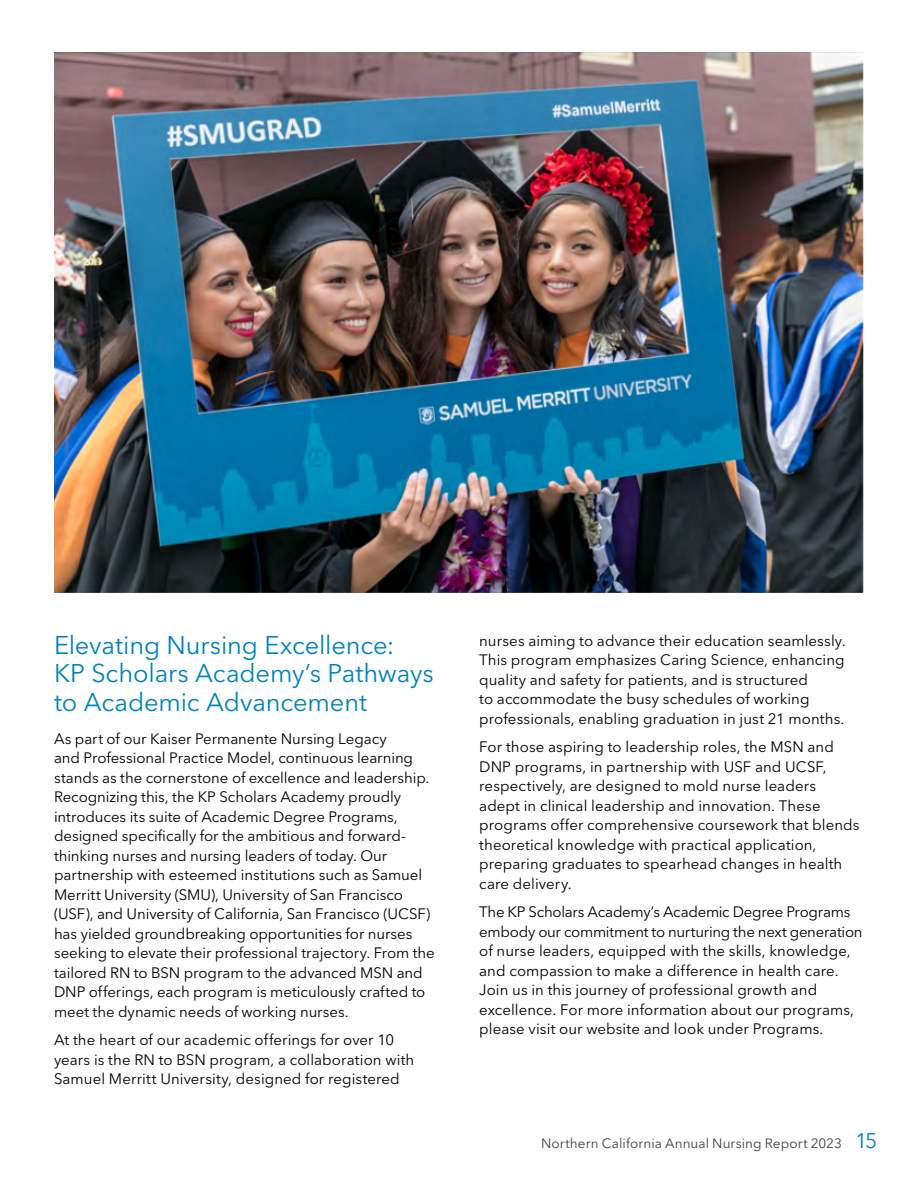
<style>
.page{position:relative;width:918px;height:1188px;background:#fff}
.page>*{position:absolute;margin:0;border:0;box-sizing:border-box;transform-origin:0 0}
.Heading_1{font:25.5px/28.5px "Avenir Next LT Pro";letter-spacing:-.005em;color:#0083bb}
.Body_Text{font:15px/19.5px "Avenir Next LT Pro";color:#000}
.t1{font:13.5px "Avenir Next LT Pro";letter-spacing:.005em;color:#414042}
.s1{font-size:21px;color:#0083bb}
</style>
<div class="page">
<img style="left:54px;top:53px;width:810px;height:540px">
<h2 class="Heading_1" style="left:54px;top:631px;width:381px">Elevating Nursing Excellence:<br>KP Scholars Academy’s Pathways to Academic Advancement</h2>
<p class="Body_Text" style="left:54px;top:729px;width:382px">As part of our Kaiser Permanente Nursing Legacy<br>and Professional Practice Model, continuous learning stands as the cornerstone of excellence and leadership.<br>Recognizing this, the KP Scholars Academy proudly introduces its suite of Academic Degree Programs, designed specifically for the ambitious and forward&shy;thinking nurses and nursing leaders of today. Our partnership with esteemed institutions such as Samuel Merritt University (SMU), University of San Francisco (USF), and University of California, San Francisco (UCSF) has yielded groundbreaking opportunities for nurses seeking to elevate their professional trajectory. From the tailored RN to BSN program to the advanced MSN and DNP offerings, each program is meticulously crafted to meet the dynamic needs of working nurses.</p>
<p class="Body_Text" style="left:54px;top:1030px;width:362px">At the heart of our academic offerings for over 10 years is the RN to BSN program, a collaboration with<br>Samuel Merritt University, designed for registered</p>
<p class="Body_Text" style="left:479px;top:631px;width:368px">nurses aiming to advance their education seamlessly.<br>This program emphasizes Caring Science, enhancing quality and safety for patients, and is structured<br>to accommodate the busy schedules of working professionals, enabling graduation in just 21 months.</p>
<p class="Body_Text" style="left:479px;top:737px;width:382px">For those aspiring to leadership roles, the MSN and DNP programs, in partnership with USF and UCSF, respectively, are designed to mold nurse leaders adept in clinical leadership and innovation. These programs offer comprehensive coursework that blends theoretical knowledge with practical application, preparing graduates to spearhead changes in health care delivery.</p>
<p class="Body_Text" style="left:479px;top:902px;width:385px">The KP Scholars Academy’s Academic Degree Programs embody our commitment to nurturing the next generation of nurse leaders, equipped with the skills, knowledge, and compassion to make a difference in health care.<br>Join us in this journey of professional growth and excellence. For more information about our programs, please visit our website and look under Programs.</p>
<p class="t1" style="left:541px;top:1135px;width:338px">Northern California Annual Nursing Report 2023 <span class="s1">15</span></p>
</div>
